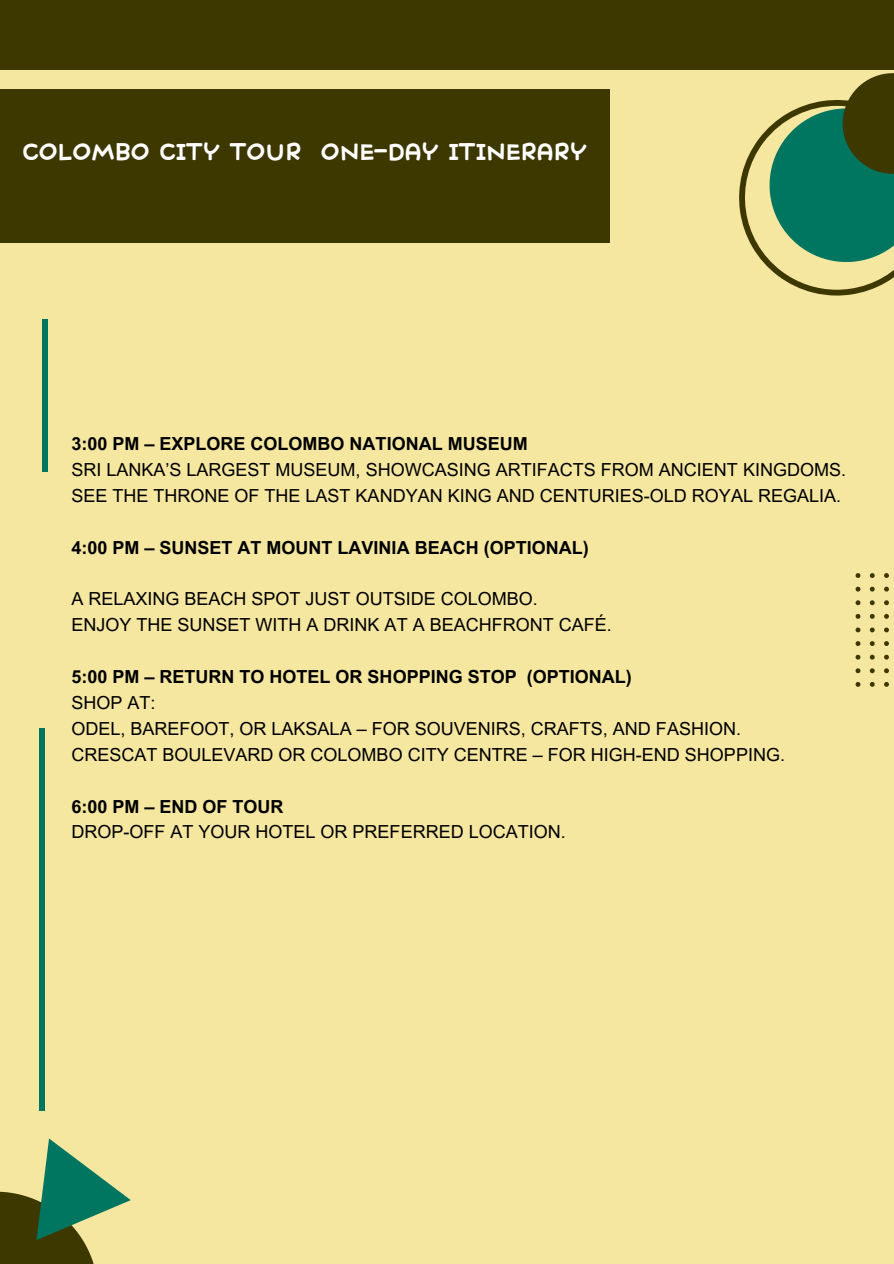
<style>
.page{position:relative;width:894px;height:1264px;background:#fff}
.page>*{position:absolute;margin:0;border:0;box-sizing:border-box;transform-origin:0 0}
.t1{font:30px "TDTD Cute And Cute OTF";color:#fff}
.t2{font:18px "Arial MT Pro";color:#000}
.t3{font:700 18px "Arial MT Pro";color:#000}
</style>
<div class="page">
<div style="left:0;top:0;width:893px;height:1263px;background:#f5e7a0"></div>
<svg style="left:739px;top:73px;width:154px;height:222px"></svg>
<div style="left:0;top:89px;width:609px;height:154px;background:#3d3800"></div>
<div style="left:0;top:0;width:893px;height:69px;background:#3d3800"></div>
<svg style="left:0;top:1138px;width:130px;height:126px"></svg>
<div style="left:40px;top:727px;width:5px;height:383px;background:#00755f"></div>
<div style="left:42px;top:320px;width:6px;height:152px;background:#00755f"></div>
<svg style="left:855px;top:573px;width:5px;height:5px"></svg>
<svg style="left:869px;top:573px;width:5px;height:5px"></svg>
<svg style="left:884px;top:573px;width:4px;height:5px"></svg>
<svg style="left:855px;top:586px;width:5px;height:5px"></svg>
<svg style="left:869px;top:586px;width:5px;height:5px"></svg>
<svg style="left:884px;top:586px;width:4px;height:5px"></svg>
<svg style="left:855px;top:600px;width:5px;height:5px"></svg>
<svg style="left:869px;top:600px;width:5px;height:5px"></svg>
<svg style="left:884px;top:600px;width:4px;height:5px"></svg>
<svg style="left:855px;top:614px;width:5px;height:4px"></svg>
<svg style="left:869px;top:614px;width:5px;height:4px"></svg>
<svg style="left:884px;top:614px;width:4px;height:4px"></svg>
<svg style="left:855px;top:627px;width:5px;height:5px"></svg>
<svg style="left:869px;top:627px;width:5px;height:5px"></svg>
<svg style="left:884px;top:627px;width:4px;height:5px"></svg>
<svg style="left:855px;top:641px;width:5px;height:5px"></svg>
<svg style="left:869px;top:641px;width:5px;height:5px"></svg>
<svg style="left:884px;top:641px;width:4px;height:5px"></svg>
<svg style="left:855px;top:654px;width:5px;height:5px"></svg>
<svg style="left:869px;top:654px;width:5px;height:5px"></svg>
<svg style="left:884px;top:654px;width:4px;height:5px"></svg>
<svg style="left:855px;top:668px;width:5px;height:5px"></svg>
<svg style="left:869px;top:668px;width:5px;height:5px"></svg>
<svg style="left:884px;top:668px;width:4px;height:5px"></svg>
<svg style="left:855px;top:682px;width:5px;height:4px"></svg>
<svg style="left:869px;top:682px;width:5px;height:4px"></svg>
<svg style="left:884px;top:682px;width:4px;height:4px"></svg>
<p class="t1" style="left:23px;top:136px;width:566px">COLOMBO CITY TOUR ONE-DAY ITINERARY</p>
<h1 class="t3" style="left:71px;top:437px;width:458px">3:00 PM – EXPLORE COLOMBO NATIONAL MUSEUM</h1>
<p class="t2" style="left:71px;top:463px;width:776px">SRI LANKA’S LARGEST MUSEUM, SHOWCASING ARTIFACTS FROM ANCIENT KINGDOMS.</p>
<p class="t2" style="left:71px;top:489px;width:771px">SEE THE THRONE OF THE LAST KANDYAN KING AND CENTURIES-OLD ROYAL REGALIA.</p>
<p class="t3" style="left:71px;top:540px;width:519px">4:00 PM – SUNSET AT MOUNT LAVINIA BEACH (OPTIONAL)</p>
<h2 class="t2" style="left:71px;top:592px;width:468px">A RELAXING BEACH SPOT JUST OUTSIDE COLOMBO.</h2>
<p class="t2" style="left:71px;top:618px;width:542px">ENJOY THE SUNSET WITH A DRINK AT A BEACHFRONT CAFÉ.</p>
<p class="t3" style="left:71px;top:670px;width:562px">5:00 PM – RETURN TO HOTEL OR SHOPPING STOP (OPTIONAL)</p>
<p class="t2" style="left:71px;top:696px;width:86px">SHOP AT:</p>
<p class="t2" style="left:71px;top:721px;width:671px">ODEL, BAREFOOT, OR LAKSALA – FOR SOUVENIRS, CRAFTS, AND FASHION.</p>
<p class="t2" style="left:71px;top:747px;width:715px">CRESCAT BOULEVARD OR COLOMBO CITY CENTRE – FOR HIGH-END SHOPPING.</p>
<p class="t3" style="left:71px;top:799px;width:214px">6:00 PM – END OF TOUR</p>
<p class="t2" style="left:71px;top:825px;width:496px">DROP-OFF AT YOUR HOTEL OR PREFERRED LOCATION.</p>
</div>
